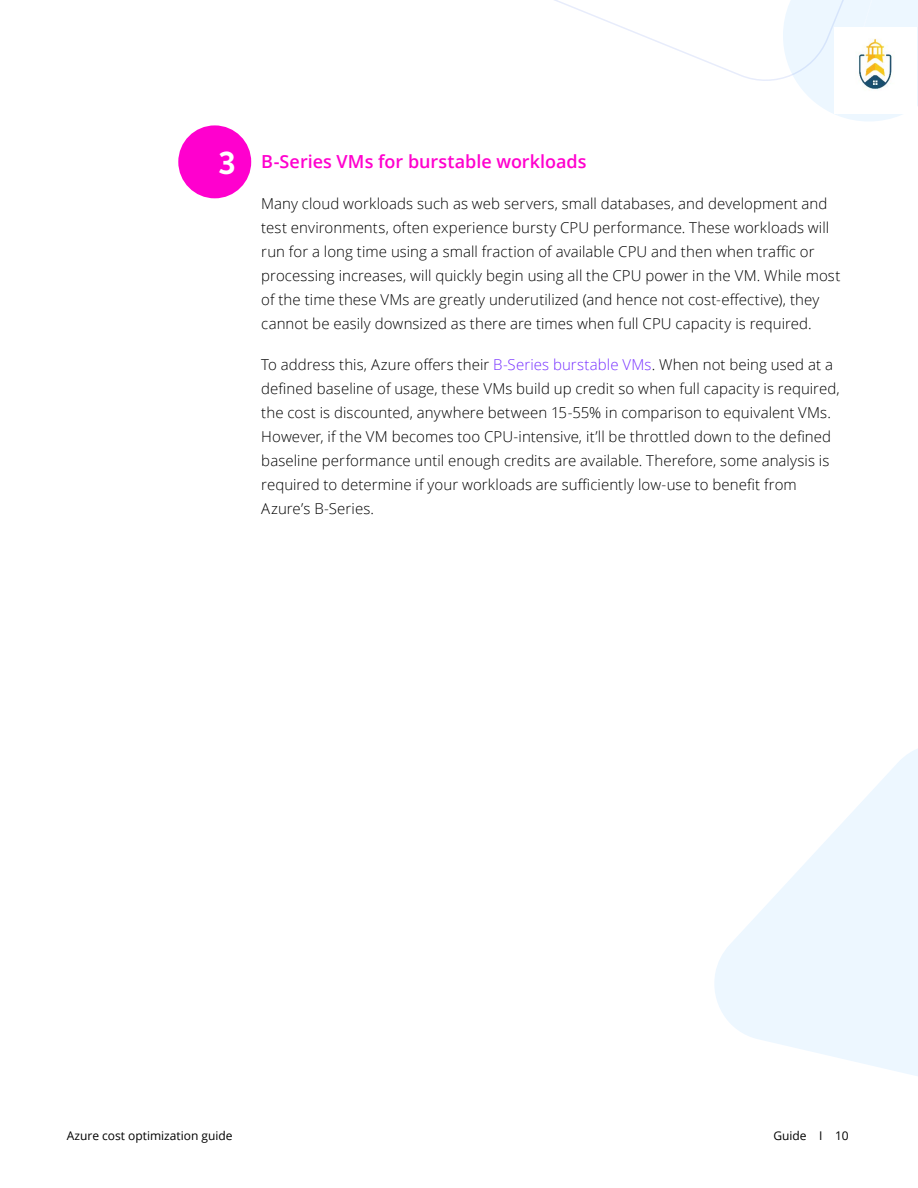
<style>
.page{position:relative;width:918px;height:1188px;background:#fff}
.page>*{position:absolute;margin:0;border:0;box-sizing:border-box;transform-origin:0 0}
.t1{font:600 30px "Axiforma";color:#fff}
.t2{font:600 18px "Open Sans";color:#ff00ce}
.t3{font:300 15px/24px "Open Sans";letter-spacing:.005em;color:#000}
.t4{font:12px "Open Sans";color:#000}
.s1{color:#7731ff}
</style>
<div class="page">
<svg style="left:554px;top:0;width:364px;height:121px"></svg>
<div style="left:178px;top:125px;width:73px;height:73px;background:#ff00ce;border-radius:50%"></div>
<svg style="left:714px;top:749px;width:204px;height:327px;fill:#edf7ff"></svg>
<img style="left:835px;top:27px;width:81px;height:86px">
<h1 class="t1" style="left:219px;top:143px;width:18px">3</h1>
<p class="t2" style="left:261px;top:149px;width:327px">B-Series VMs for burstable workloads</p>
<p class="t3" style="left:261px;top:191px;width:581px">Many cloud workloads such as web servers, small databases, and development and test environments, often experience bursty CPU performance. These workloads will run for a long time using a small fraction of available CPU and then when traffic or processing increases, will quickly begin using all the CPU power in the VM. While most of the time these VMs are greatly underutilized (and hence not cost-effective), they cannot be easily downsized as there are times when full CPU capacity is required.</p>
<p class="t3" style="left:261px;top:352px;width:580px">To address this, Azure offers their <span class="s1">B-Series burstable VMs</span>. When not being used at a defined baseline of usage, these VMs build up credit so when full capacity is required, the cost is discounted, anywhere between 15-55% in comparison to equivalent VMs.<br>However, if the VM becomes too CPU-intensive, it’ll be throttled down to the defined baseline performance until enough credits are available. Therefore, some analysis is required to determine if your workloads are sufficiently low-use to benefit from Azure’s B-Series.</p>
<p class="t4" style="left:67px;top:1127px;width:167px">Azure cost optimization guide</p>
<p class="t4" style="left:773px;top:1127px;width:77px">Guide I 10</p>
</div>
